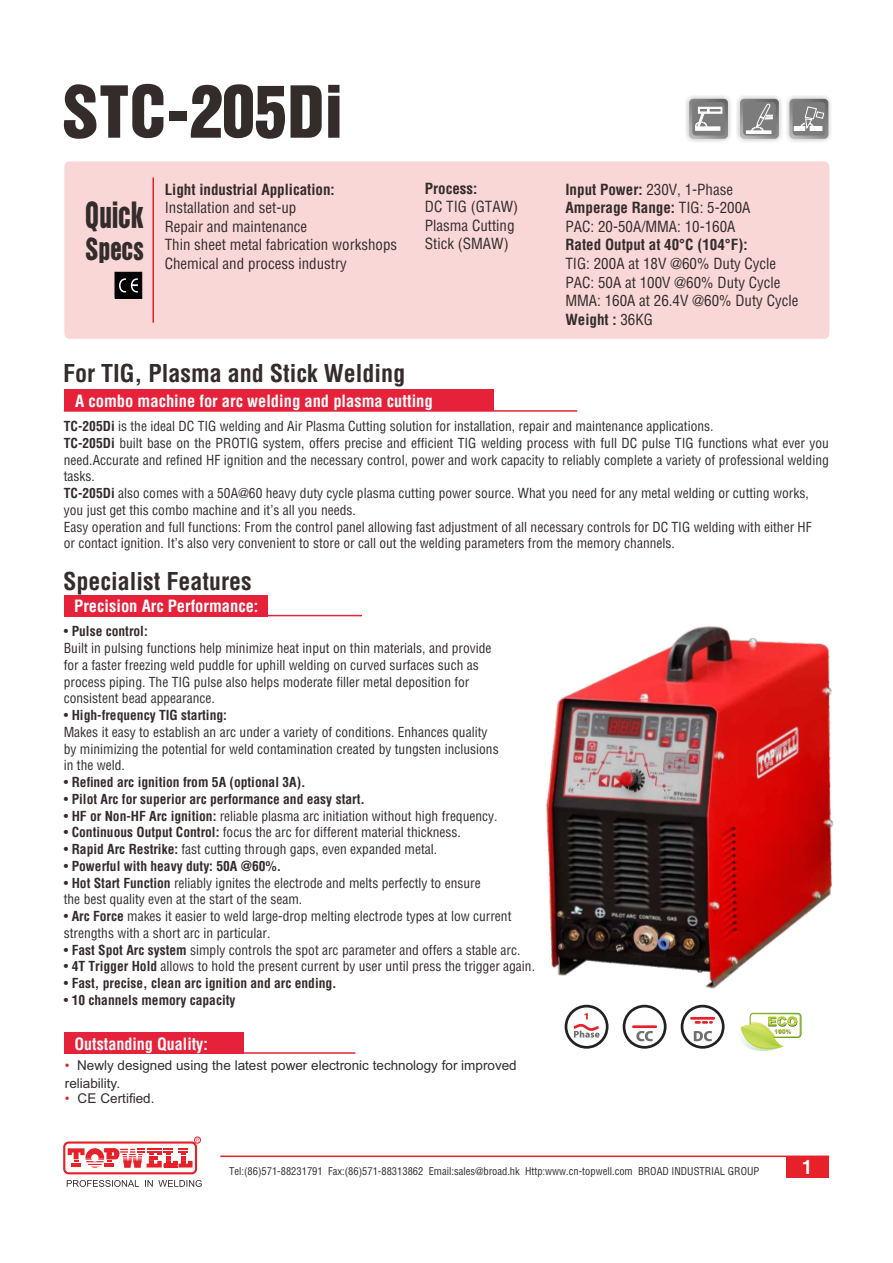
<style>
.page{position:relative;width:893px;height:1263px;background:#fff}
.page>*{position:absolute;margin:0;border:0;box-sizing:border-box;transform-origin:0 0}
.t1{font:72px "Helvetica Roman Semi B";color:#332c2b}
.t2{font:36px "Helvetica Inserat Roman Semi B";color:#332c2b;scale:.76 1}
.t3{font:30.45px "Helvetica Inserat Roman Semi B";color:#332c2b;scale:.84 1}
.t4{font:700 condensed 24px "Helvetica";color:#332c2b}
.t5{font:700 condensed 18.9px "Helvetica";color:#fefefe}
.t6{font:700 condensed 16.5px "Helvetica";color:#fefefe}
.t7{font:condensed 15px/18.6px "Helvetica";color:#332c2b}
.t8{font:700 condensed 15px "Helvetica";color:#332c2b}
.t9{font:condensed 13.5px/16.8px "Helvetica";color:#332c2b}
.t10{font:700 condensed 13.5px "Helvetica";color:#332c2b}
.t11{font:13.5px/17.4px "Arial";color:#332c2b}
.t12{font:condensed 10.5px "Helvetica";color:#332c2b}
.s1{font-weight:700}
.s2{font-weight:400}
.s3{color:#e62129}
</style>
<div class="page">
<div style="left:64px;top:390px;width:430px;height:21px;background:#e6213a"></div>
<hr style="left:64px;top:410px;width:513px;height:2px;background:#e6213a">
<div style="left:64px;top:161px;width:765px;height:178px;background:#f9d7d7;border-radius:5px"></div>
<div style="left:64px;top:595px;width:204px;height:21px;background:#e6213a"></div>
<hr style="left:65px;top:615px;width:297px;height:1px;background:#e6213a">
<div style="left:64px;top:1032px;width:179px;height:21px;background:#e6213a"></div>
<hr style="left:66px;top:1052px;width:289px;height:2px;background:#e6213a">
<div style="left:787px;top:1156px;width:42px;height:21px;background:#e62129"></div>
<hr style="left:220px;top:1155px;width:609px;height:2px;background:#e62129">
<div style="left:63px;top:1141px;width:134px;height:33px;border:2px solid #e62129;border-radius:4px"></div>
<svg style="left:68px;top:1148px;width:125px;height:20px"></svg>
<div style="left:194px;top:1136px;width:7px;height:8px;border:1px solid #e62129;border-radius:50%"></div>
<svg style="left:67px;top:1180px;width:135px;height:7px"></svg>
<img style="left:737px;top:96px;width:45px;height:46px">
<svg style="left:740px;top:99px;width:39px;height:40px"></svg>
<img style="left:787px;top:96px;width:44px;height:46px">
<svg style="left:790px;top:99px;width:38px;height:40px"></svg>
<img style="left:686px;top:96px;width:45px;height:46px">
<svg style="left:689px;top:99px;width:39px;height:40px"></svg>
<div style="left:750px;top:1013px;width:51px;height:25px;background:#83ac45;border-radius:4px"></div>
<svg style="left:750px;top:1014px;width:51px;height:23px"></svg>
<svg style="left:740px;top:1014px;width:59px;height:37px"></svg>
<div style="left:681px;top:1005px;width:44px;height:44px;border:3px solid #222;border-radius:50%"></div>
<svg style="left:694px;top:1031px;width:18px;height:10px"></svg>
<hr style="left:691px;top:1017px;width:23px;height:3px;background:#e62129">
<svg style="left:694px;top:1021px;width:19px;height:3px"></svg>
<div style="left:623px;top:1005px;width:43px;height:44px;border:3px solid #222;border-radius:50%"></div>
<svg style="left:636px;top:1031px;width:17px;height:10px"></svg>
<hr style="left:633px;top:1025px;width:23px;height:3px;background:#e62129">
<svg style="left:566px;top:1006px;width:41px;height:41px"></svg>
<div style="left:565px;top:1005px;width:43px;height:44px;border:3px solid #222;border-radius:50%"></div>
<svg style="left:571px;top:1013px;width:30px;height:24px"></svg>
<hr style="left:152px;top:178px;width:2px;height:145px;background:#e62129">
<svg style="left:114px;top:271px;width:28px;height:28px"></svg>
<img style="left:546px;top:626px;width:288px;height:379px">
<h1 class="t1" style="left:62px;top:84px;width:282px">STC-205Di</h1>
<h2 class="t2" style="left:85px;top:201px;width:78px">Quick</h2>
<h3 class="t3" style="left:85px;top:237px;width:71px">Specs</h3>
<p class="t8" style="left:165px;top:183px;width:172px">Light industrial Application:</p>
<p class="t7" style="left:165px;top:200px;width:234px">Installation and set-up<br>Repair and maintenance<br>Thin sheet metal fabrication workshops<br>Chemical and process industry</p>
<p class="t8" style="left:425px;top:182px;width:54px">Process:</p>
<p class="t7" style="left:425px;top:199px;width:95px">DC TIG (GTAW)<br>Plasma Cutting<br>Stick (SMAW)</p>
<h3 class="t4" style="left:63px;top:364px;width:343px">For TIG, Plasma and Stick Welding</h3>
<p class="t6" style="left:75px;top:394px;width:359px">A combo machine for arc welding and plasma cutting</p>
<p class="t7" style="left:565px;top:181px;width:187px"><span class="s1">Input Power:</span> 230V, 1-Phase<br><span class="s1">Amperage Range:</span> TIG: 5-200A<br>PAC: 20-50A/MMA: 10-160A</p>
<p class="t8" style="left:565px;top:239px;width:184px">Rated Output at 40°C (104°F):</p>
<p class="t7" style="left:565px;top:255px;width:234px">TIG: 200A at 18V @60% Duty Cycle<br>PAC: 50A at 100V @60% Duty Cycle<br>MMA: 160A at 26.4V @60% Duty Cycle<br><span class="s1">Weight :</span> 36KG</p>
<p class="t9" style="left:64px;top:419px;width:767px"><span class="s1">TC-205Di</span> is the ideal DC TIG welding and Air Plasma Cutting solution for installation, repair and maintenance applications.<br><span class="s1">TC-205Di</span> built base on the PROTIG system, offers precise and efficient TIG welding process with full DC pulse TIG functions what ever you need.Accurate and refined HF ignition and the necessary control, power and work capacity to reliably complete a variety of professional welding tasks.<br><span class="s1">TC-205Di</span> also comes with a 50A@60 heavy duty cycle plasma cutting power source. What you need for any metal welding or cutting works, you just get this combo machine and it’s all you needs.<br>Easy operation and full functions: From the control panel allowing fast adjustment of all necessary controls for DC TIG welding with either HF<br>or contact ignition. It’s also very convenient to store or call out the welding parameters from the memory channels.</p>
<h3 class="t4" style="left:63px;top:572px;width:190px">Specialist Features</h3>
<p class="t9" style="left:64px;top:624px;width:429px">• <span class="s1">Pulse control:<br></span>Built in pulsing functions help minimize heat input on thin materials, and provide for a faster freezing weld puddle for uphill welding on curved surfaces such as process piping. The TIG pulse also helps moderate filler metal deposition for consistent bead appearance.</p>
<p class="t9" style="left:64px;top:708px;width:436px">• <span class="s1">High-frequency TIG starting:<br></span>Makes it easy to establish an arc under a variety of conditions. Enhances quality by minimizing the potential for weld contamination created by tungsten inclusions in the weld.</p>
<p class="t10" style="left:64px;top:777px;width:243px"><span class="s2">•</span> Refined arc ignition from 5A (optional 3A).</p>
<p class="t10" style="left:64px;top:794px;width:303px"><span class="s2">•</span> Pilot Arc for superior arc performance and easy start.</p>
<p class="t9" style="left:64px;top:808px;width:435px">• <span class="s1">HF or Non-HF Arc ignition:</span> reliable plasma arc initiation without high frequency.</p>
<p class="t9" style="left:64px;top:825px;width:399px">• <span class="s1">Continuous Output Control:</span> focus the arc for different material thickness.</p>
<p class="t9" style="left:64px;top:842px;width:375px">• <span class="s1">Rapid Arc Restrike:</span> fast cutting through gaps, even expanded metal.</p>
<p class="t10" style="left:64px;top:861px;width:219px"><span class="s2">•</span> Powerful with heavy duty: 50A @60%.</p>
<p class="t9" style="left:64px;top:875px;width:418px">• <span class="s1">Hot Start Function</span> reliably ignites the electrode and melts perfectly to ensure the best quality even at the start of the seam.</p>
<p class="t9" style="left:64px;top:909px;width:449px">• <span class="s1">Arc Force</span> makes it easier to weld large-drop melting electrode types at low current strengths with a short arc in particular.</p>
<p class="t9" style="left:64px;top:942px;width:458px">• <span class="s1">Fast Spot Arc system</span> simply controls the spot arc parameter and offers a stable arc.</p>
<p class="t9" style="left:64px;top:959px;width:473px">• <span class="s1">4T Trigger Hold</span> allows to hold the present current by user until press the trigger again.</p>
<p class="t10" style="left:64px;top:978px;width:274px"><span class="s2">•</span> Fast, precise, clean arc ignition and arc ending.</p>
<p class="t10" style="left:64px;top:995px;width:173px"><span class="s2">•</span> 10 channels memory capacity</p>
<p class="t6" style="left:74px;top:600px;width:186px">Precision Arc Performance:</p>
<p class="t6" style="left:74px;top:1037px;width:135px">Outstanding Quality:</p>
<p class="t11" style="left:65px;top:1058px;width:453px"><span class="s3">•</span> Newly designed using the latest power electronic technology for improved reliability.</p>
<p class="t11" style="left:65px;top:1090px;width:91px"><span class="s3">•</span> CE Certified.</p>
<p class="t12" style="left:229px;top:1167px;width:532px">Tel:(86)571-88231791 Fax:(86)571-88313862 Email:sales@broad.hk Http:www.cn-topwell.com BROAD INDUSTRIAL GROUP</p>
<h3 class="t5" style="left:802px;top:1160px;width:11px">1</h3>
</div>
